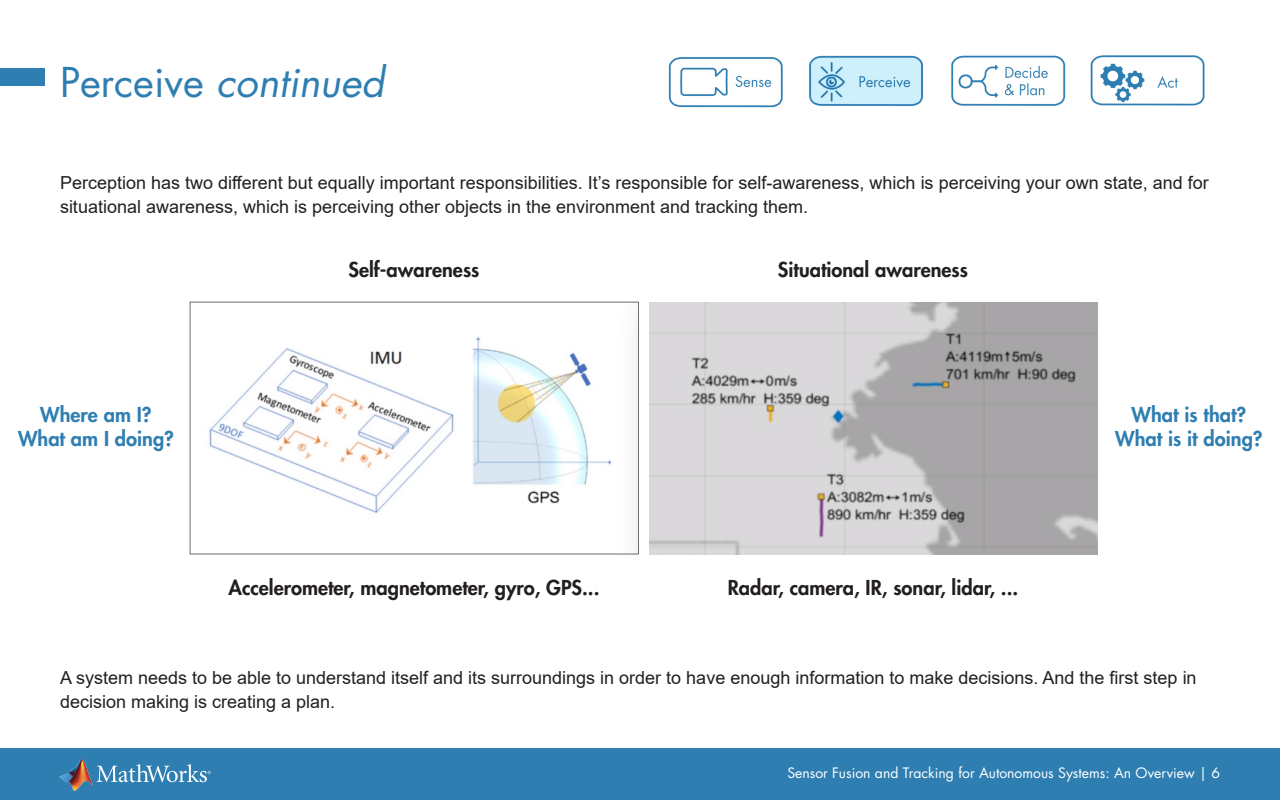
<style>
.page{position:relative;width:1280px;height:800px;background:#fff}
.page>*{position:absolute;margin:0;border:0;box-sizing:border-box;transform-origin:0 0}
.Section_Header{font:italic 40px "Futura Std";color:#2f7eb2}
.body_copy_-_large{font:800 20px "Futura Std";color:#231f20}
.body_copy_-_large-2{font:800 20px "Futura Std";color:#2f7eb2}
.body_copy_-_large-3{font:18px/24px "Arial";color:#231f20}
.t1{font:14px "Futura Std";color:#fff}
.s1{font-style:normal}
</style>
<div class="page">
<div style="left:0;top:748px;width:1280px;height:52px;background:#2f7eb2"></div>
<svg style="left:97px;top:764px;width:114px;height:18px"></svg>
<img style="left:59px;top:760px;width:33px;height:30px">
<div style="left:0;top:68px;width:45px;height:18px;background:#2f7eb2"></div>
<img style="left:668px;top:55px;width:537px;height:53px">
<img style="left:209px;top:330px;width:428px;height:222px">
<div style="left:190px;top:302px;width:449px;height:252px;border:1px solid #6c6d70"></div>
<img style="left:650px;top:302px;width:448px;height:252px">
<p class="Section_Header" style="left:60px;top:57px;width:326px"><span class="s1">Perceive</span> continued</p>
<p class="body_copy_-_large-3" style="left:60px;top:171px;width:1150px">Perception has two different but equally important responsibilities. It’s responsible for self-awareness, which is perceiving your own state, and for situational awareness, which is perceiving other objects in the environment and tracking them.</p>
<p class="body_copy_-_large-2" style="left:40px;top:402px;width:113px">Where am I?</p>
<p class="body_copy_-_large-2" style="left:18px;top:426px;width:157px">What am I doing?</p>
<p class="body_copy_-_large" style="left:349px;top:257px;width:132px">Self-awareness</p>
<p class="body_copy_-_large" style="left:778px;top:257px;width:192px">Situational awareness</p>
<p class="body_copy_-_large" style="left:229px;top:575px;width:372px">Accelerometer, magnetometer, gyro, GPS...</p>
<p class="body_copy_-_large" style="left:728px;top:575px;width:292px">Radar, camera, IR, sonar, lidar, ...</p>
<p class="body_copy_-_large-2" style="left:1132px;top:402px;width:116px">What is that?</p>
<p class="body_copy_-_large-2" style="left:1115px;top:426px;width:149px">What is it doing?</p>
<p class="body_copy_-_large-3" style="left:60px;top:665px;width:1138px">A system needs to be able to understand itself and its surroundings in order to have enough information to make decisions. And the first step in decision making is creating a plan.</p>
<p class="t1" style="left:787px;top:763px;width:434px">Sensor Fusion and Tracking for Autonomous Systems: An Overview | 6</p>
</div>
